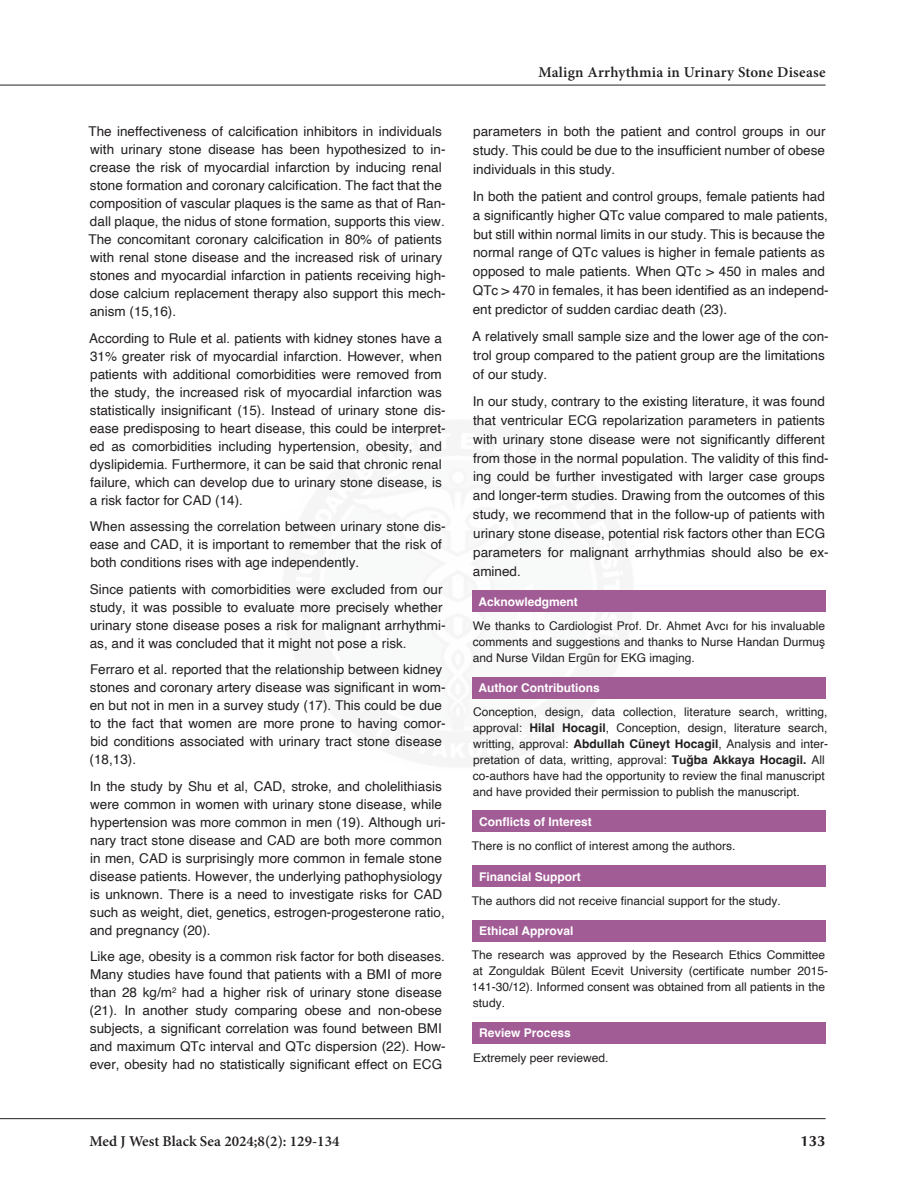
<style>
.page{position:relative;width:915px;height:1191px;background:#fff}
.page>*{position:absolute;margin:0;border:0;box-sizing:border-box;transform-origin:0 0}
.t1{font:600 15px "Minion Pro";letter-spacing:.01em;color:#231f20}
.t2{font:700 15px "Optima";color:#231f20}
.t3{font:13.5px/18px "Helvetica";color:#231f20}
.t4{font:12px/15.8px "Helvetica";color:#231f20}
.t5{font:700 12px "Helvetica";color:#fff}
.s1{font-weight:700}
</style>
<div class="page">
<hr style="left:0;top:85px;width:825px;height:1px;background:#231f20">
<hr style="left:0;top:1118px;width:825px;height:1px;background:#231f20">
<div style="left:472px;top:591px;width:353px;height:21px;background:#a15b95"></div>
<div style="left:472px;top:677px;width:353px;height:21px;background:#a15b95"></div>
<div style="left:472px;top:811px;width:353px;height:21px;background:#a15b95"></div>
<div style="left:472px;top:865px;width:353px;height:21px;background:#a15b95"></div>
<div style="left:472px;top:920px;width:353px;height:21px;background:#a15b95"></div>
<div style="left:472px;top:1022px;width:353px;height:21px;background:#a15b95"></div>
<p class="t3" style="left:88px;top:123px;width:358px">The ineffectiveness of calcification inhibitors in individuals with urinary stone disease has been hypothesized to in&shy;crease the risk of myocardial infarction by inducing renal stone formation and coronary calcification. The fact that the composition of vascular plaques is the same as that of Ran&shy;dall plaque, the nidus of stone formation, supports this view.<br>The concomitant coronary calcification in 80% of patients with renal stone disease and the increased risk of urinary stones and myocardial infarction in patients receiving high&shy;dose calcium replacement therapy also support this mech&shy;anism (15,16).</p>
<p class="t3" style="left:89px;top:329px;width:358px">According to Rule et al. patients with kidney stones have a 31% greater risk of myocardial infarction. However, when patients with additional comorbidities were removed from the study, the increased risk of myocardial infarction was statistically insignificant (15). Instead of urinary stone dis&shy;ease predisposing to heart disease, this could be interpret&shy;ed as comorbidities including hypertension, obesity, and dyslipidemia. Furthermore, it can be said that chronic renal failure, which can develop due to urinary stone disease, is a risk factor for CAD (14).</p>
<p class="t3" style="left:90px;top:518px;width:357px">When assessing the correlation between urinary stone dis&shy;ease and CAD, it is important to remember that the risk of both conditions rises with age independently.</p>
<p class="t3" style="left:90px;top:580px;width:357px">Since patients with comorbidities were excluded from our study, it was possible to evaluate more precisely whether urinary stone disease poses a risk for malignant arrhythmi&shy;as, and it was concluded that it might not pose a risk.</p>
<p class="t3" style="left:90px;top:661px;width:357px">Ferraro et al. reported that the relationship between kidney stones and coronary artery disease was significant in wom&shy;en but not in men in a survey study (17). This could be due to the fact that women are more prone to having comor&shy;bid conditions associated with urinary tract stone disease (18,13).</p>
<p class="t3" style="left:90px;top:777px;width:357px">In the study by Shu et al, CAD, stroke, and cholelithiasis were common in women with urinary stone disease, while hypertension was more common in men (19). Although uri&shy;nary tract stone disease and CAD are both more common in men, CAD is surprisingly more common in female stone disease patients. However, the underlying pathophysiology is unknown. There is a need to investigate risks for CAD such as weight, diet, genetics, estrogen-progesterone ratio, and pregnancy (20).</p>
<p class="t3" style="left:90px;top:948px;width:357px">Like age, obesity is a common risk factor for both diseases.<br>Many studies have found that patients with a BMI of more than 28 kg/m<sup>2</sup> had a higher risk of urinary stone disease (21). In another study comparing obese and non-obese subjects, a significant correlation was found between BMI and maximum QTc interval and QTc dispersion (22). How&shy;ever, obesity had no statistically significant effect on ECG</p>
<p class="t1" style="left:89px;top:1130px;width:251px">Med J West Black Sea 2024;8(2): 129-134</p>
<p class="t1" style="left:538px;top:61px;width:288px">Malign Arrhythmia in Urinary Stone Disease</p>
<p class="t3" style="left:473px;top:122px;width:354px;line-height:18.8px;text-align:justify">parameters in both the patient and control groups in our study. This could be due to the insufficient number of obese individuals in this study.</p>
<p class="t3" style="left:472px;top:187px;width:357px;line-height:18.8px">In both the patient and control groups, female patients had a significantly higher QTc value compared to male patients, but still within normal limits in our study. This is because the normal range of QTc values is higher in female patients as opposed to male patients. When QTc &gt; 450 in males and QTc &gt; 470 in females, it has been identified as an independ&shy;ent predictor of sudden cardiac death (23).</p>
<p class="t3" style="left:472px;top:327px;width:358px;line-height:18.8px">A relatively small sample size and the lower age of the con&shy;trol group compared to the patient group are the limitations of our study.</p>
<p class="t3" style="left:472px;top:392px;width:357px;line-height:18.8px">In our study, contrary to the existing literature, it was found that ventricular ECG repolarization parameters in patients with urinary stone disease were not significantly different from those in the normal population. The validity of this find&shy;ing could be further investigated with larger case groups and longer-term studies. Drawing from the outcomes of this study, we recommend that in the follow-up of patients with urinary stone disease, potential risk factors other than ECG parameters for malignant arrhythmias should also be ex&shy;amined.</p>
<p class="t5" style="left:478px;top:594px;width:101px">Acknowledgment</p>
<p class="t4" style="left:472px;top:618px;width:354px;text-align:justify">We thanks to Cardiologist Prof. Dr. Ahmet Avcı for his invaluable comments and suggestions and thanks to Nurse Handan Durmuş and Nurse Vildan Ergün for EKG imaging.</p>
<p class="t5" style="left:478px;top:680px;width:123px">Author Contributions</p>
<p class="t4" style="left:472px;top:704px;width:357px">Conception, design, data collection, literature search, writting, approval: <span class="s1">Hilal Hocagil</span>, Conception, design, literature search, writting, approval: <span class="s1">Abdullah Cüneyt Hocagil</span>, Analysis and inter&shy;pretation of data, writting, approval: <span class="s1">Tuğba Akkaya Hocagil.</span> All co-authors have had the opportunity to review the final manuscript and have provided their permission to publish the manuscript.</p>
<p class="t5" style="left:479px;top:814px;width:114px">Conflicts of Interest</p>
<p class="t4" style="left:471px;top:838px;width:265px">There is no conflict of interest among the authors.</p>
<p class="t5" style="left:479px;top:869px;width:103px">Financial Support</p>
<p class="t4" style="left:471px;top:893px;width:310px">The authors did not receive financial support for the study.</p>
<p class="t5" style="left:479px;top:923px;width:96px">Ethical Approval</p>
<p class="t4" style="left:471px;top:947px;width:357px">The research was approved by the Research Ethics Committee at Zonguldak Bülent Ecevit University (certificate number 2015- 141-30/12). Informed consent was obtained from all patients in the study.</p>
<p class="t5" style="left:479px;top:1025px;width:93px">Review Process</p>
<p class="t4" style="left:473px;top:1049px;width:137px">Extremely peer reviewed.</p>
<p class="t2" style="left:800px;top:1132px;width:27px">133</p>
</div>
